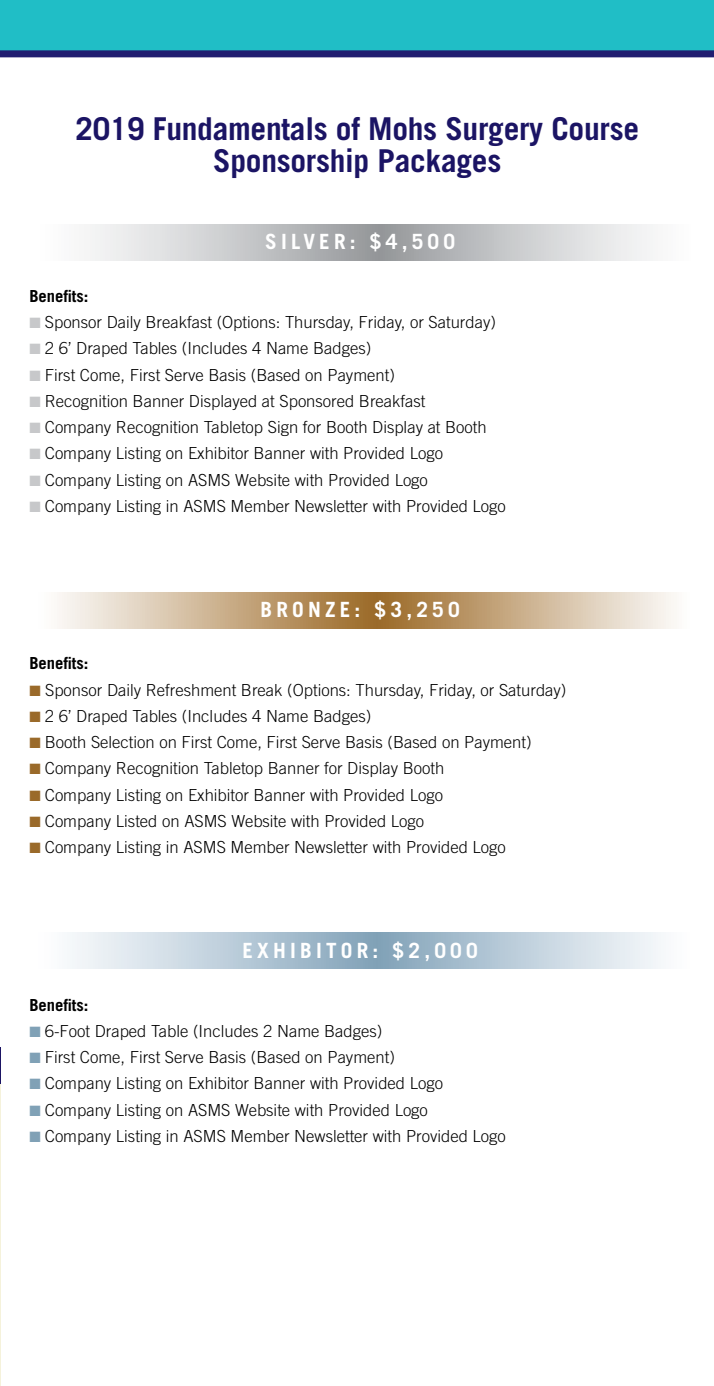
<style>
.page{position:relative;width:714px;height:1386px;background:#fff}
.page>*{position:absolute;margin:0;border:0;box-sizing:border-box;transform-origin:0 0}
.t1{font:700 31.5px/31.5px "Trade Gothic";letter-spacing:-.01em;color:#1b1464;text-align:center}
.t2{font:700 21px "Trade Gothic";letter-spacing:.2em;color:#fff}
.t3{font:300 16.62px "Trade Gothic";color:#000}
.t4{font:700 16.62px "Trade Gothic";color:#000}
.s1{color:#c7c8ca}
.s2{color:#9a6a2a}
.s3{color:#80a1b6}
</style>
<div class="page">
<svg style="left:57px;top:592px;width:620px;height:36px;background:#cbb18f"></svg>
<svg style="left:90px;top:224px;width:563px;height:37px;background:#c7c9cb"></svg>
<svg style="left:70px;top:933px;width:591px;height:36px;background:#bcceda"></svg>
<div style="left:0;top:0;width:714px;height:53px;background:#20bec6"></div>
<div style="left:0;top:50px;width:714px;height:7px;background:#211d70"></div>
<h1 class="t1" style="left:76px;top:113px;width:565px">2019 Fundamentals of Mohs Surgery Course<br>Sponsorship Packages</h1>
<p class="t2" style="left:265px;top:229px;width:192px">SILVER: $4,500</p>
<p class="t4" style="left:29px;top:286px;width:61px">Benefits:</p>
<p class="t3" style="left:29px;top:312px;width:468px"><span class="s1">■</span> Sponsor Daily Breakfast (Options: Thursday, Friday, or Saturday)</p>
<p class="t3" style="left:29px;top:339px;width:343px"><span class="s1">■</span> 2 6’ Draped Tables (Includes 4 Name Badges)</p>
<p class="t3" style="left:29px;top:365px;width:367px"><span class="s1">■</span> First Come, First Serve Basis (Based on Payment)</p>
<p class="t3" style="left:29px;top:391px;width:398px"><span class="s1">■</span> Recognition Banner Displayed at Sponsored Breakfast</p>
<p class="t3" style="left:29px;top:417px;width:459px"><span class="s1">■</span> Company Recognition Tabletop Sign for Booth Display at Booth</p>
<p class="t3" style="left:29px;top:444px;width:415px"><span class="s1">■</span> Company Listing on Exhibitor Banner with Provided Logo</p>
<p class="t3" style="left:29px;top:470px;width:400px"><span class="s1">■</span> Company Listing on ASMS Website with Provided Logo</p>
<p class="t3" style="left:29px;top:496px;width:478px"><span class="s1">■</span> Company Listing in ASMS Member Newsletter with Provided Logo</p>
<p class="t2" style="left:260px;top:597px;width:201px">BRONZE: $3,250</p>
<p class="t4" style="left:29px;top:653px;width:61px">Benefits:</p>
<p class="t3" style="left:29px;top:680px;width:539px"><span class="s2">■</span> Sponsor Daily Refreshment Break (Options: Thursday, Friday, or Saturday)</p>
<p class="t3" style="left:29px;top:706px;width:343px"><span class="s2">■</span> 2 6’ Draped Tables (Includes 4 Name Badges)</p>
<p class="t3" style="left:29px;top:732px;width:504px"><span class="s2">■</span> Booth Selection on First Come, First Serve Basis (Based on Payment)</p>
<p class="t3" style="left:29px;top:759px;width:416px"><span class="s2">■</span> Company Recognition Tabletop Banner for Display Booth</p>
<p class="t3" style="left:29px;top:785px;width:415px"><span class="s2">■</span> Company Listing on Exhibitor Banner with Provided Logo</p>
<p class="t3" style="left:29px;top:811px;width:396px"><span class="s2">■</span> Company Listed on ASMS Website with Provided Logo</p>
<p class="t3" style="left:29px;top:837px;width:478px"><span class="s2">■</span> Company Listing in ASMS Member Newsletter with Provided Logo</p>
<p class="t2" style="left:242px;top:938px;width:237px">EXHIBITOR: $2,000</p>
<p class="t4" style="left:29px;top:995px;width:61px">Benefits:</p>
<p class="t3" style="left:29px;top:1021px;width:354px"><span class="s3">■</span> 6-Foot Draped Table (Includes 2 Name Badges)</p>
<p class="t3" style="left:29px;top:1047px;width:367px"><span class="s3">■</span> First Come, First Serve Basis (Based on Payment)</p>
<p class="t3" style="left:29px;top:1074px;width:415px"><span class="s3">■</span> Company Listing on Exhibitor Banner with Provided Logo</p>
<p class="t3" style="left:29px;top:1100px;width:400px"><span class="s3">■</span> Company Listing on ASMS Website with Provided Logo</p>
<p class="t3" style="left:29px;top:1126px;width:478px"><span class="s3">■</span> Company Listing in ASMS Member Newsletter with Provided Logo</p>
</div>
